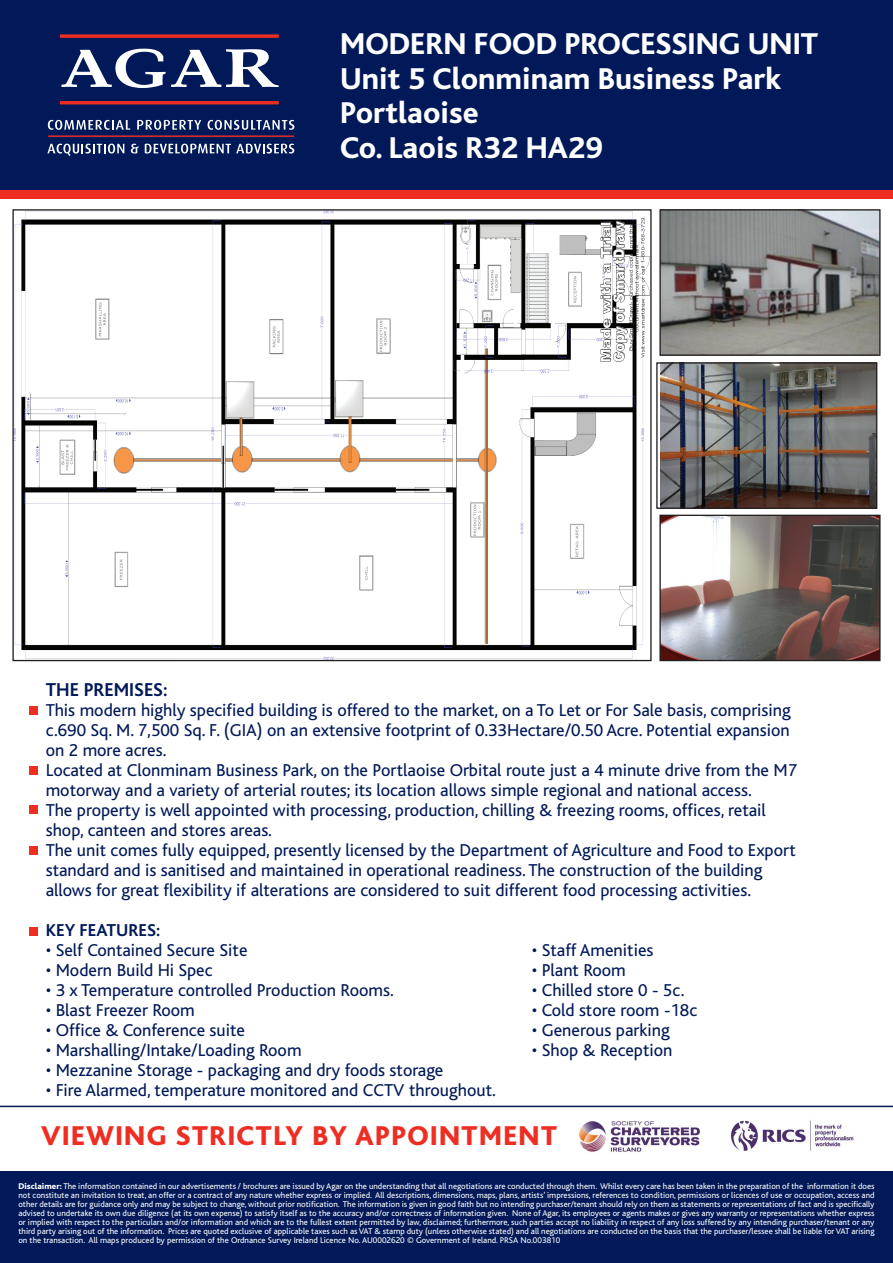
<style>
.page{position:relative;width:893px;height:1263px;background:#fff}
.page>*{position:absolute;margin:0;border:0;box-sizing:border-box;transform-origin:0 0}
.t1{font:800 31.5px "Bliss";color:#fff}
.t2{font:800 28.5px "Bliss";letter-spacing:.05em;color:#ee2e22}
.t3{font:700 19.5px "Bliss";color:#011958}
.t4{font:18px "Bliss";color:#011958}
.t5{font:700 18px "Bliss";color:#011958}
.t6{font:8.7px/9px "Bliss";color:#fff;text-align:justify}
.s1{font-weight:800}
</style>
<div class="page">
<div style="left:0;top:0;width:893px;height:198px;background:#ee2e22"></div>
<div style="left:0;top:0;width:893px;height:190px;background:#011958"></div>
<div style="left:0;top:1171px;width:893px;height:92px;background:#011958"></div>
<svg style="left:61px;top:49px;width:218px;height:39px"></svg>
<svg style="left:60px;top:34px;width:219px;height:4px"></svg>
<hr style="left:60px;top:101px;width:219px;height:3px;background:#ee2e22">
<svg style="left:48px;top:120px;width:82px;height:10px"></svg>
<svg style="left:137px;top:120px;width:64px;height:10px"></svg>
<svg style="left:208px;top:120px;width:86px;height:10px"></svg>
<svg style="left:47px;top:144px;width:77px;height:12px"></svg>
<svg style="left:131px;top:144px;width:8px;height:10px"></svg>
<svg style="left:145px;top:144px;width:149px;height:10px"></svg>
<hr style="left:48px;top:135px;width:246px;height:2px;background:#ee2e22">
<hr style="left:0;top:1106px;width:893px;height:1px;background:#011958">
<div style="left:29px;top:706px;width:8px;height:9px;background:#ee2e22"></div>
<div style="left:29px;top:846px;width:8px;height:8px;background:#ee2e22"></div>
<img style="left:14px;top:211px;width:636px;height:448px">
<img style="left:579px;top:1120px;width:275px;height:32px">
<div style="left:29px;top:766px;width:8px;height:9px;background:#ee2e22"></div>
<div style="left:29px;top:805px;width:8px;height:9px;background:#ee2e22"></div>
<div style="left:29px;top:927px;width:8px;height:9px;background:#ee2e22"></div>
<img style="left:661px;top:211px;width:218px;height:143px">
<div style="left:659px;top:209px;width:222px;height:147px;border:1px solid #231f20"></div>
<img style="left:660px;top:364px;width:215px;height:143px">
<div style="left:656px;top:362px;width:221px;height:147px;border:1px solid #231f20"></div>
<img style="left:661px;top:517px;width:218px;height:142px">
<div style="left:659px;top:515px;width:222px;height:146px;border:1px solid #231f20"></div>
<p class="t1" style="left:340px;top:28px;width:479px">MODERN FOOD PROCESSING UNIT</p>
<p class="t1" style="left:340px;top:62px;width:443px">Unit 5 Clonminam Business Park</p>
<p class="t1" style="left:340px;top:97px;width:140px">Portlaoise</p>
<p class="t1" style="left:340px;top:131px;width:264px">Co. Laois R32 HA29</p>
<p class="t3" style="left:46px;top:680px;width:123px">THE PREMISES:</p>
<p class="t4" style="left:46px;top:701px;width:746px">This modern highly specified building is offered to the market, on a To Let or For Sale basis, comprising</p>
<p class="t4" style="left:46px;top:721px;width:746px">c.690 Sq. M. 7,500 Sq. F. (GIA) on an extensive footprint of 0.33Hectare/0.50 Acre. Potential expansion</p>
<p class="t4" style="left:46px;top:741px;width:122px">on 2 more acres.</p>
<p class="t4" style="left:46px;top:761px;width:753px">Located at Clonminam Business Park, on the Portlaoise Orbital route just a 4 minute drive from the M7</p>
<p class="t4" style="left:46px;top:781px;width:708px">motorway and a variety of arterial routes; its location allows simple regional and national access.</p>
<p class="t4" style="left:46px;top:801px;width:722px">The property is well appointed with processing, production, chilling &amp; freezing rooms, offices, retail</p>
<p class="t4" style="left:46px;top:821px;width:228px">shop, canteen and stores areas.</p>
<p class="t4" style="left:46px;top:841px;width:751px">The unit comes fully equipped, presently licensed by the Department of Agriculture and Food to Export</p>
<p class="t4" style="left:46px;top:861px;width:718px">standard and is sanitised and maintained in operational readiness. The construction of the building</p>
<p class="t4" style="left:46px;top:881px;width:707px">allows for great flexibility if alterations are considered to suit different food processing activities.</p>
<p class="t5" style="left:46px;top:921px;width:116px">KEY FEATURES:</p>
<p class="t4" style="left:46px;top:941px;width:203px">• Self Contained Secure Site</p>
<p class="t4" style="left:532px;top:941px;width:123px">• Staff Amenities</p>
<p class="t4" style="left:46px;top:961px;width:168px">• Modern Build Hi Spec</p>
<p class="t4" style="left:532px;top:961px;width:96px">• Plant Room</p>
<p class="t4" style="left:46px;top:981px;width:350px">• 3 x Temperature controlled Production Rooms.</p>
<p class="t4" style="left:532px;top:981px;width:154px">• Chilled store 0 - 5c.</p>
<p class="t4" style="left:46px;top:1001px;width:151px">• Blast Freezer Room</p>
<p class="t4" style="left:532px;top:1001px;width:167px">• Cold store room -18c</p>
<p class="t4" style="left:46px;top:1021px;width:201px">• Office &amp; Conference suite</p>
<p class="t4" style="left:532px;top:1021px;width:139px">• Generous parking</p>
<p class="t4" style="left:46px;top:1041px;width:257px">• Marshalling/Intake/Loading Room</p>
<p class="t4" style="left:532px;top:1041px;width:142px">• Shop &amp; Reception</p>
<p class="t4" style="left:46px;top:1061px;width:399px">• Mezzanine Storage - packaging and dry foods storage</p>
<p class="t4" style="left:46px;top:1081px;width:452px">• Fire Alarmed, temperature monitored and CCTV throughout.</p>
<p class="t2" style="left:41px;top:1121px;width:517px">VIEWING STRICTLY BY APPOINTMENT</p>
<p class="t6" style="left:18px;top:1182px;width:858px"><span class="s1">Disclaimer:</span> The information contained in our advertisements / brochures are issued by Agar on the understanding that all negotiations are conducted through them. Whilst every care has been taken in the preparation of the information it does not constitute an invitation to treat, an offer or a contract of any nature whether express or implied. All descriptions, dimensions, maps, plans, artists’ impressions, references to condition, permissions or licences of use or occupation, access and other details are for guidance only and may be subject to change, without prior notification. The information is given in good faith but no intending purchaser/tenant should rely on them as statements or representations of fact and is specifically advised to undertake its own due diligence (at its own expense) to satisfy itself as to the accuracy and/or correctness of information given. None of Agar, its employees or agents makes or gives any warranty or representations whether express or implied with respect to the particulars and/or information and which are to the fullest extent permitted by law, disclaimed; furthermore, such parties accept no liability in respect of any loss suffered by any intending purchaser/tenant or any third party arising out of the information. Prices are quoted exclusive of applicable taxes such as VAT &amp; stamp duty (unless otherwise stated) and all negotiations are conducted on the basis that the purchaser/lessee shall be liable for VAT arising on the transaction. All maps produced by permission of the Ordnance Survey Ireland Licence No. AU0002620 © Government of Ireland. PRSA No.003810</p>
</div>
